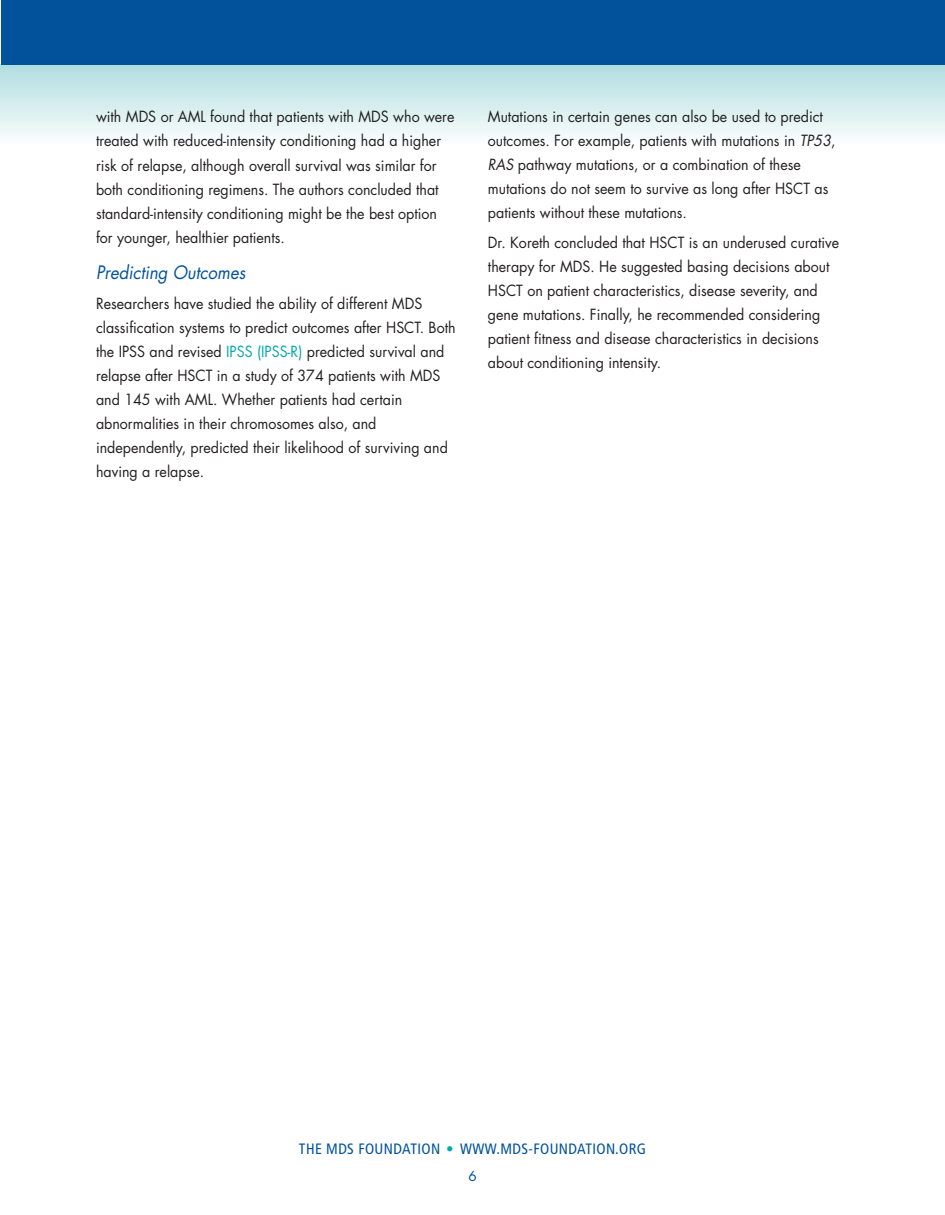
<style>
.page{position:relative;width:945px;height:1215px;background:#fff}
.page>*{position:absolute;margin:0;border:0;box-sizing:border-box;transform-origin:0 0}
.t1{font:italic 18px "Futura";color:#01529b;scale:.93 1}
.t2{font:15px/24px "Futura";color:#231f20;scale:.95 1}
.t3{font:condensed 15px "Frutiger";letter-spacing:.025em;color:#01529b}
.t4{font:13.5px "Futura";color:#01529b}
.s1{color:#00a9aa}
.s2{font-style:italic}
</style>
<div class="page">
<div style="left:0;top:64px;width:945px;height:81px;background:linear-gradient(to bottom,#afdddf,#fcfefd)"></div>
<div style="left:1px;top:0;width:944px;height:64px;background:#01529b"></div>
<p class="t2" style="left:96px;top:106px;width:379px">with MDS or AML found that patients with MDS who were treated with reduced-intensity conditioning had a higher risk of relapse, although overall survival was similar for both conditioning regimens. The authors concluded that standard-intensity conditioning might be the best option for younger, healthier patients.</p>
<p class="t1" style="left:96px;top:265px;width:162px">Predicting Outcomes</p>
<p class="t2" style="left:96px;top:293px;width:380px">Researchers have studied the ability of different MDS classification systems to predict outcomes after HSCT. Both the IPSS and revised <span class="s1">IPSS (IPSS-R)</span> predicted survival and relapse after HSCT in a study of 374 patients with MDS and 145 with AML. Whether patients had certain abnormalities in their chromosomes also, and independently, predicted their likelihood of surviving and having a relapse.</p>
<p class="t2" style="left:488px;top:106px;width:367px">Mutations in certain genes can also be used to predict outcomes. For example, patients with mutations in <span class="s2">TP53</span>, <span class="s2">RAS</span> pathway mutations, or a combination of these mutations do not seem to survive as long after HSCT as patients without these mutations.</p>
<p class="t2" style="left:488px;top:232px;width:371px">Dr. Koreth concluded that HSCT is an underused curative therapy for MDS. He suggested basing decisions about HSCT on patient characteristics, disease severity, and gene mutations. Finally, he recommended considering patient fitness and disease characteristics in decisions about conditioning intensity.</p>
<p class="t3" style="left:299px;top:1143px;width:349px">THE MDS FOUNDATION <span class="s1">•</span> WWW.MDS-FOUNDATION.ORG</p>
<p class="t4" style="left:468px;top:1170px;width:10px">6</p>
</div>
